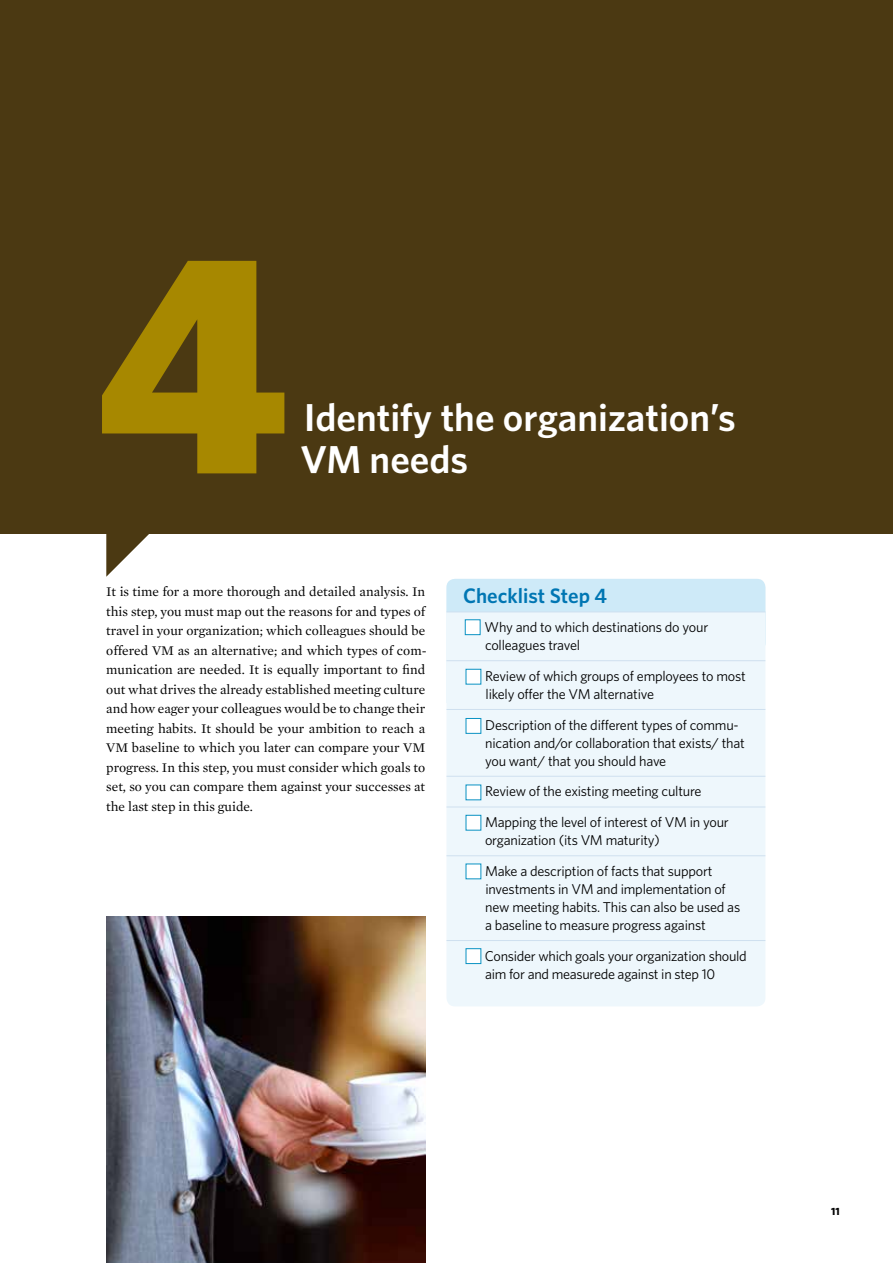
<style>
.page{position:relative;width:893px;height:1263px;background:#fff}
.page>*{position:absolute;margin:0;border:0;box-sizing:border-box;transform-origin:0 0}
.t1{font:900 314.4px "Whitney";color:#a78800}
.t2{font:600 39px/42px "Whitney";color:#fff}
.t3{font:600 21px "Whitney";color:#0076b3}
.t4{font:14.25px/18px "Whitney";letter-spacing:-.015em;color:#000}
.t5{font:13.5px/19.5px "Mercury Text G1";color:#000;text-align:justify}
.t6{font:700 10.5px "Whitney";color:#000}
</style>
<div class="page">
<div style="left:0;top:0;width:893px;height:534px;background:#4b3912"></div>
<div style="left:446px;top:579px;width:319px;height:427px;background:#eef7fc;border-radius:9px"></div>
<div style="left:446px;top:579px;width:319px;height:73px;background:#ceeaf8;border-radius:9px"></div>
<div style="left:446px;top:612px;width:319px;height:90px;background:#eef7fc"></div>
<hr style="left:446px;top:612px;width:319px;height:1px;background:#cfe0ef">
<hr style="left:446px;top:660px;width:319px;height:1px;background:#cfe0ef">
<hr style="left:446px;top:709px;width:319px;height:1px;background:#cfe0ef">
<hr style="left:446px;top:776px;width:319px;height:1px;background:#cfe0ef">
<hr style="left:446px;top:807px;width:319px;height:1px;background:#cfe0ef">
<hr style="left:446px;top:855px;width:319px;height:1px;background:#cfe0ef">
<hr style="left:446px;top:940px;width:319px;height:1px;background:#cfe0ef">
<div style="left:465px;top:619px;width:15px;height:16px;background:#fff;border:1px solid #0a92c3"></div>
<svg style="left:106px;top:534px;width:43px;height:43px"></svg>
<img style="left:106px;top:916px;width:319px;height:347px">
<div style="left:466px;top:948px;width:15px;height:16px;background:#fff;border:1px solid #0a92c3"></div>
<div style="left:466px;top:863px;width:15px;height:16px;background:#fff"></div>
<div style="left:466px;top:815px;width:15px;height:15px;background:#fff;border:1px solid #0a92c3"></div>
<div style="left:466px;top:784px;width:15px;height:16px;background:#fff"></div>
<div style="left:466px;top:718px;width:15px;height:16px;background:#fff;border:1px solid #0a92c3"></div>
<div style="left:466px;top:669px;width:15px;height:15px;background:#fff;border:1px solid #0a92c3"></div>
<h1 class="t1" style="left:95px;top:172px;width:196px">4</h1>
<h2 class="t2" style="left:300px;top:396px;width:437px">Identify the organization’s<br>VM needs</h2>
<p class="t5" style="left:106px;top:581px;width:322px">It is time for a more thorough and detailed analysis. In this step, you must map out the reasons for and types of travel in your organization; which colleagues should be offered VM as an alternative; and which types of com&shy;munication are needed. It is equally important to find out what drives the already established meeting culture and how eager your colleagues would be to change their meeting habits. It should be your ambition to reach a VM baseline to which you later can compare your VM progress. In this step, you must consider which goals to set, so you can compare them against your successes at the last step in this guide.</p>
<h3 class="t3" style="left:463px;top:583px;width:146px">Checklist Step 4</h3>
<p class="t4" style="left:485px;top:618px;width:225px">Why and to which destinations do your colleagues travel</p>
<p class="t4" style="left:485px;top:667px;width:262px">Review of which groups of employees to most likely offer the VM alternative</p>
<p class="t4" style="left:485px;top:715px;width:261px">Description of the different types of commu&shy;nication and/or collaboration that exists/ that you want/ that you should have</p>
<p class="t4" style="left:485px;top:776px;width:245px;line-height:30.8px">Review of the existing meeting culture<br>Mapping the level of interest of VM in your</p>
<p class="t4" style="left:485px;top:825px;width:229px;line-height:30.8px">organization (its VM maturity)<br>Make a description of facts that support</p>
<p class="t4" style="left:485px;top:880px;width:257px">investments in VM and implementation of new meeting habits. This can also be used as a baseline to measure progress against</p>
<p class="t4" style="left:485px;top:946px;width:263px">Consider which goals your organization should aim for and measurede against in step 10</p>
<p class="t6" style="left:831px;top:1205px;width:10px">11</p>
</div>
